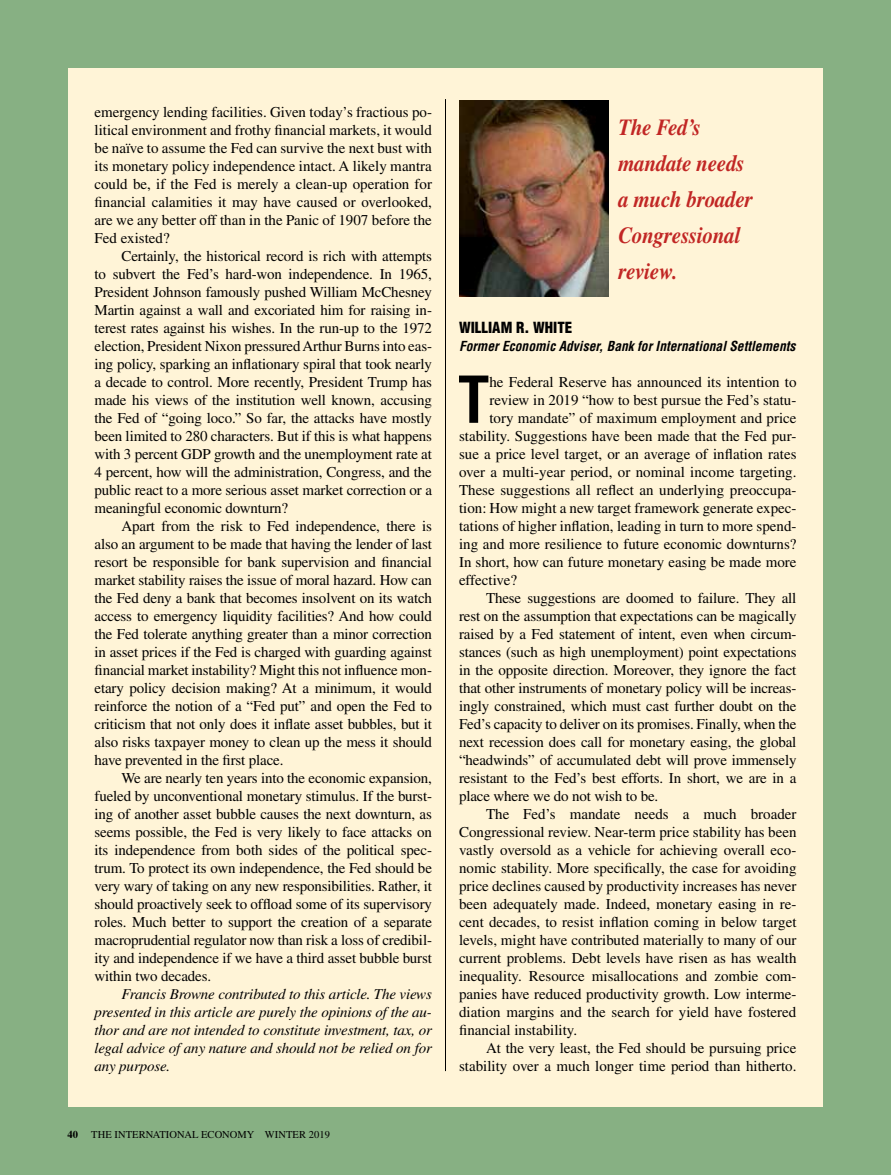
<style>
.page{position:relative;width:891px;height:1175px;background:#fff}
.page>*{position:absolute;margin:0;border:0;box-sizing:border-box;transform-origin:0 0}
.t1{font:700 condensed 63px "Helvetica LT Std";color:#000}
.t2{font:italic 700 23.1px/36px "Times LT Std";letter-spacing:-.01em;color:#c12624;scale:.91 1}
.t3{font:15px/18px "Times LT Std";color:#000;text-align:justify}
.t4{font:italic 15px/18px "Times LT Std";letter-spacing:-.01em;color:#000;text-align:justify}
.t5{font:900 condensed 15px "Helvetica LT Std";color:#000}
.t6{font:italic 700 condensed 13.5px "Helvetica LT Std";color:#000}
.t7{font:10.5px "Times LT Std";letter-spacing:.005em;color:#000}
.t8{font:700 10.5px "Times LT Std";color:#000}
</style>
<div class="page">
<div style="left:0;top:0;width:891px;height:1174px;background:#87b083"></div>
<div style="left:68px;top:68px;width:755px;height:1038px;background:#fff4d7"></div>
<hr style="left:445px;top:99px;width:1px;height:972px;background:#000">
<img style="left:459px;top:100px;width:150px;height:197px">
<p class="t3" style="left:94px;top:103px;width:339px">emergency lending facilities. Given today’s fractious po&shy;litical environment and frothy financial markets, it would be naïve to assume the Fed can survive the next bust with its monetary policy independence intact. A likely mantra could be, if the Fed is merely a clean-up operation for financial calamities it may have caused or overlooked, are we any better off than in the Panic of 1907 before the Fed existed?</p>
<p class="t3" style="left:94px;top:247px;width:339px;text-indent:27px">Certainly, the historical record is rich with attempts to subvert the Fed’s hard-won independence. In 1965, President Johnson famously pushed William McChesney Martin against a wall and excoriated him for raising in&shy;terest rates against his wishes. In the run-up to the 1972 election, President Nixon pressured Arthur Burns into eas&shy;ing policy, sparking an inflationary spiral that took nearly a decade to control. More recently, President Trump has made his views of the institution well known, accusing the Fed of “going loco.” So far, the attacks have mostly been limited to 280 characters. But if this is what happens with 3 percent GDP growth and the unemployment rate at 4 percent, how will the administration, Congress, and the public react to a more serious asset market correction or a meaningful economic downturn?</p>
<p class="t3" style="left:94px;top:517px;width:339px;text-indent:27px">Apart from the risk to Fed independence, there is also an argument to be made that having the lender of last resort be responsible for bank supervision and financial market stability raises the issue of moral hazard. How can the Fed deny a bank that becomes insolvent on its watch access to emergency liquidity facilities? And how could the Fed tolerate anything greater than a minor correction in asset prices if the Fed is charged with guarding against financial market instability? Might this not influence mon&shy;etary policy decision making? At a minimum, it would reinforce the notion of a “Fed put” and open the Fed to criticism that not only does it inflate asset bubbles, but it also risks taxpayer money to clean up the mess it should have prevented in the first place.</p>
<p class="t3" style="left:94px;top:769px;width:339px;text-indent:27px">We are nearly ten years into the economic expansion, fueled by unconventional monetary stimulus. If the burst&shy;ing of another asset bubble causes the next downturn, as seems possible, the Fed is very likely to face attacks on its independence from both sides of the political spec&shy;trum. To protect its own independence, the Fed should be very wary of taking on any new responsibilities. Rather, it should proactively seek to offload some of its supervisory roles. Much better to support the creation of a separate macroprudential regulator now than risk a loss of credibil&shy;ity and independence if we have a third asset bubble burst within two decades.</p>
<p class="t4" style="left:94px;top:985px;width:339px;text-indent:27px">Francis Browne contributed to this article. The views presented in this article are purely the opinions of the au&shy;thor and are not intended to constitute investment, tax, or legal advice of any nature and should not be relied on for any purpose.</p>
<p class="t8" style="left:68px;top:1128px;width:12px">40</p>
<p class="t7" style="left:91px;top:1128px;width:240px">THE INTERNATIONAL ECONOMY WINTER 2019</p>
<h2 class="t2" style="left:618px;top:109px;width:150px">The Fed’s mandate needs a much broader<br>Congressional review.</h2>
<p class="t5" style="left:459px;top:318px;width:115px">WILLIAM R. WHITE</p>
<p class="t6" style="left:459px;top:337px;width:338px">Former Economic Adviser, Bank for International Settlements</p>
<h1 class="t1" style="left:458px;top:360px;width:33px">T</h1>
<p class="t3" style="left:489px;top:373px;width:309px">he Federal Reserve has announced its intention to</p>
<p class="t3" style="left:489px;top:391px;width:309px">review in 2019 “how to best pursue the Fed’s statu-</p>
<p class="t3" style="left:489px;top:409px;width:309px">tory mandate” of maximum employment and price</p>
<p class="t3" style="left:459px;top:427px;width:339px">stability. Suggestions have been made that the Fed pur-</p>
<p class="t3" style="left:459px;top:445px;width:339px">sue a price level target, or an average of inflation rates</p>
<p class="t3" style="left:459px;top:463px;width:339px">over a multi-year period, or nominal income targeting.</p>
<p class="t3" style="left:459px;top:481px;width:339px">These suggestions all reflect an underlying preoccupa-</p>
<p class="t3" style="left:459px;top:499px;width:339px">tion: How might a new target framework generate expec-</p>
<p class="t3" style="left:459px;top:517px;width:339px">tations of higher inflation, leading in turn to more spend-</p>
<p class="t3" style="left:459px;top:535px;width:339px">ing and more resilience to future economic downturns?</p>
<p class="t3" style="left:459px;top:553px;width:339px">In short, how can future monetary easing be made more</p>
<p class="t3" style="left:459px;top:571px;width:60px">effective?</p>
<p class="t3" style="left:486px;top:589px;width:312px">These suggestions are doomed to failure. They all</p>
<p class="t3" style="left:459px;top:607px;width:339px">rest on the assumption that expectations can be magically</p>
<p class="t3" style="left:459px;top:625px;width:339px">raised by a Fed statement of intent, even when circum-</p>
<p class="t3" style="left:459px;top:643px;width:339px">stances (such as high unemployment) point expectations</p>
<p class="t3" style="left:459px;top:661px;width:339px">in the opposite direction. Moreover, they ignore the fact</p>
<p class="t3" style="left:459px;top:679px;width:339px">that other instruments of monetary policy will be increas-</p>
<p class="t3" style="left:459px;top:697px;width:339px">ingly constrained, which must cast further doubt on the</p>
<p class="t3" style="left:459px;top:715px;width:339px">Fed’s capacity to deliver on its promises. Finally, when the</p>
<p class="t3" style="left:459px;top:733px;width:339px">next recession does call for monetary easing, the global</p>
<p class="t3" style="left:459px;top:751px;width:339px">“headwinds” of accumulated debt will prove immensely</p>
<p class="t3" style="left:459px;top:769px;width:339px">resistant to the Fed’s best efforts. In short, we are in a</p>
<p class="t3" style="left:459px;top:787px;width:201px">place where we do not wish to be.</p>
<p class="t3" style="left:486px;top:805px;width:312px">The Fed’s mandate needs a much broader</p>
<p class="t3" style="left:459px;top:823px;width:339px">Congressional review. Near-term price stability has been</p>
<p class="t3" style="left:459px;top:841px;width:339px">vastly oversold as a vehicle for achieving overall eco-</p>
<p class="t3" style="left:459px;top:859px;width:339px">nomic stability. More specifically, the case for avoiding</p>
<p class="t3" style="left:459px;top:877px;width:339px">price declines caused by productivity increases has never</p>
<p class="t3" style="left:459px;top:895px;width:339px">been adequately made. Indeed, monetary easing in re-</p>
<p class="t3" style="left:459px;top:913px;width:339px">cent decades, to resist inflation coming in below target</p>
<p class="t3" style="left:459px;top:931px;width:339px">levels, might have contributed materially to many of our</p>
<p class="t3" style="left:459px;top:949px;width:339px">current problems. Debt levels have risen as has wealth</p>
<p class="t3" style="left:459px;top:967px;width:339px">inequality. Resource misallocations and zombie com-</p>
<p class="t3" style="left:459px;top:985px;width:339px">panies have reduced productivity growth. Low interme-</p>
<p class="t3" style="left:459px;top:1003px;width:339px">diation margins and the search for yield have fostered</p>
<p class="t3" style="left:459px;top:1021px;width:120px">financial instability.</p>
<p class="t3" style="left:486px;top:1039px;width:312px">At the very least, the Fed should be pursuing price</p>
<p class="t3" style="left:459px;top:1057px;width:339px">stability over a much longer time period than hitherto.</p>
</div>
